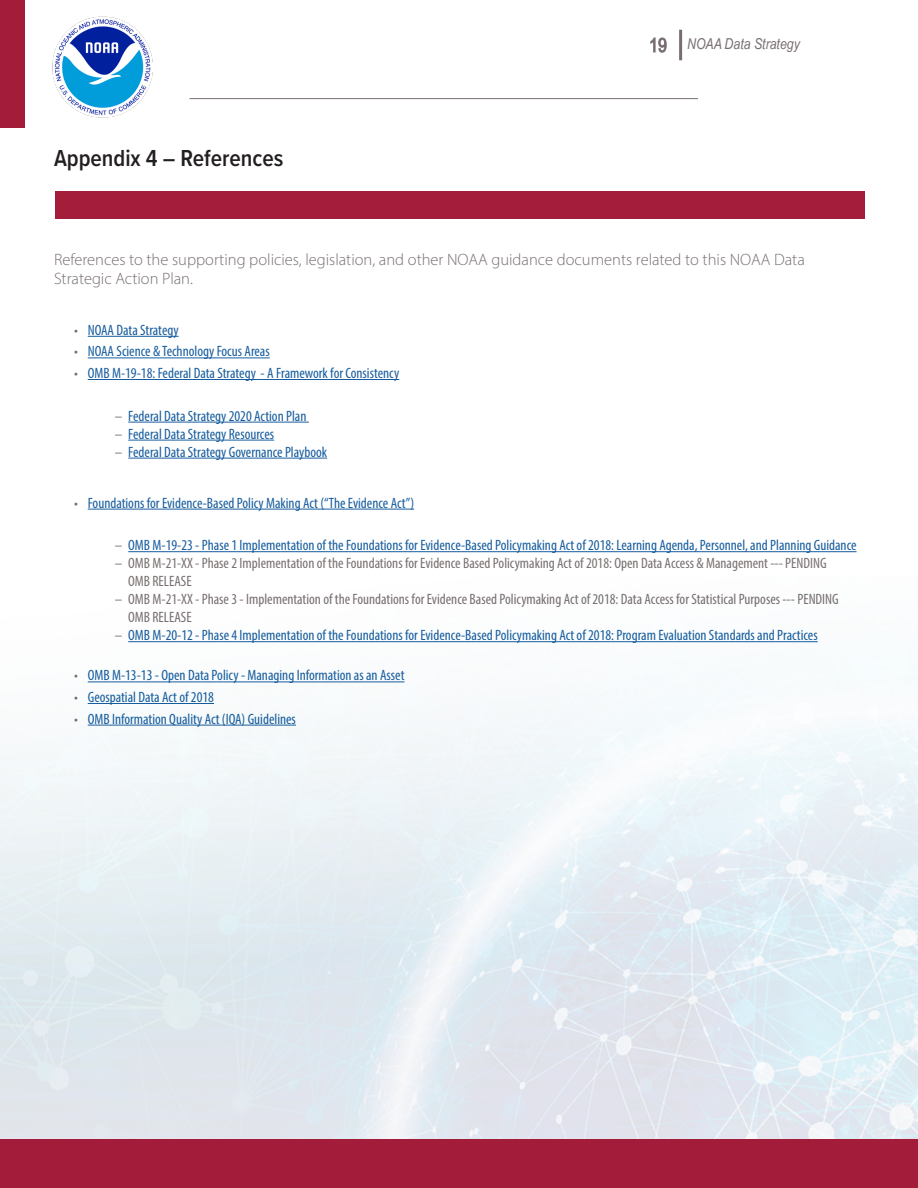
<style>
.page{position:relative;width:918px;height:1188px;background:#fff}
.page>*{position:absolute;margin:0;border:0;box-sizing:border-box;transform-origin:0 0}
.Apendix_Main_Heading{font:600 24px "Proxima Nova Cond";color:#231f20}
.Links_to_sources_tex{font:300 16.5px/19px "Myriad Pro";color:#786f70}
.SUB_Bullets_2{font:condensed 15px "Myriad Pro";color:#175d9e}
.Bullets{font:condensed 15px "Myriad Pro";color:#175d9e}
.SUB_Bullets_2-2{font:condensed 15px/18px "Myriad Pro";color:#786f70}
.t1{font:italic 15px "Arial Narrow";color:#786e71}
.s1{font-style:normal;font-size:19.5px}
.s2{color:#786f70}
</style>
<div class="page">
<img style="left:52px;top:16px;width:101px;height:102px">
<div style="left:0;top:0;width:25px;height:127px;background:#a31d3b"></div>
<div style="left:0;top:1139px;width:918px;height:49px;background:#a31d3b"></div>
<hr style="left:679px;top:30px;width:3px;height:30px;background:#786e71">
<hr style="left:190px;top:98px;width:508px;height:1px;background:#786f70">
<div style="left:55px;top:191px;width:810px;height:28px;background:#a41e3c"></div>
<hr style="left:88px;top:336px;width:91px;height:1px;background:#175d9e">
<hr style="left:88px;top:358px;width:182px;height:1px;background:#175d9e">
<hr style="left:88px;top:379px;width:311px;height:1px;background:#175d9e">
<hr style="left:128px;top:422px;width:181px;height:1px;background:#175d9e">
<hr style="left:128px;top:440px;width:146px;height:1px;background:#175d9e">
<hr style="left:128px;top:458px;width:199px;height:1px;background:#175d9e">
<hr style="left:88px;top:509px;width:326px;height:1px;background:#175d9e">
<hr style="left:128px;top:551px;width:729px;height:1px;background:#175d9e">
<img style="left:1px;top:641px;width:917px;height:497px">
<p class="Apendix_Main_Heading" style="left:54px;top:140px;width:231px">Appendix 4 – References</p>
<p class="t1" style="left:649px;top:34px;width:152px"><span class="s1">19</span> NOAA Data Strategy</p>
<p class="Links_to_sources_tex" style="left:54px;top:250px;width:752px">References to the supporting policies, legislation, and other NOAA guidance documents related to this NOAA Data<br>Strategic Action Plan.</p>
<p class="Bullets" style="left:74px;top:321px;width:106px"><span class="s2">•</span> NOAA Data Strategy</p>
<p class="Bullets" style="left:74px;top:342px;width:197px"><span class="s2">•</span> NOAA Science &amp; Technology Focus Areas</p>
<p class="Bullets" style="left:74px;top:364px;width:327px"><span class="s2">•</span> OMB M-19-18: Federal Data Strategy - A Framework for Consistency</p>
<p class="SUB_Bullets_2" style="left:115px;top:407px;width:193px"><span class="s2">–</span> Federal Data Strategy 2020 Action Plan</p>
<p class="SUB_Bullets_2" style="left:115px;top:425px;width:161px"><span class="s2">–</span> Federal Data Strategy Resources</p>
<p class="SUB_Bullets_2" style="left:115px;top:443px;width:214px"><span class="s2">–</span> Federal Data Strategy Governance Playbook</p>
<p class="Bullets" style="left:74px;top:494px;width:341px"><span class="s2">•</span> Foundations for Evidence-Based Policy Making Act (“The Evidence Act”)</p>
<p class="SUB_Bullets_2" style="left:115px;top:536px;width:743px"><span class="s2">–</span> OMB M-19-23 - Phase 1 Implementation of the Foundations for Evidence-Based Policymaking Act of 2018: Learning Agenda, Personnel, and Planning Guidance</p>
<p class="SUB_Bullets_2-2" style="left:128px;top:554px;width:700px;text-indent:-14px">– OMB M-21-XX - Phase 2 Implementation of the Foundations for Evidence Based Policymaking Act of 2018: Open Data Access &amp; Management --- PENDING<br>OMB RELEASE</p>
<p class="SUB_Bullets_2-2" style="left:128px;top:590px;width:712px;text-indent:-14px">– OMB M-21-XX - Phase 3 - Implementation of the Foundations for Evidence Based Policymaking Act of 2018: Data Access for Statistical Purposes --- PENDING<br>OMB RELEASE</p>
<p class="SUB_Bullets_2" style="left:115px;top:626px;width:704px"><span class="s2">–</span> OMB M-20-12 - Phase 4 Implementation of the Foundations for Evidence-Based Policymaking Act of 2018: Program Evaluation Standards and Practices</p>
<p class="Bullets" style="left:74px;top:666px;width:332px"><span class="s2">•</span> OMB M-13-13 - Open Data Policy - Managing Information as an Asset</p>
<p class="Bullets" style="left:74px;top:688px;width:141px"><span class="s2">•</span> Geospatial Data Act of 2018</p>
<p class="Bullets" style="left:74px;top:710px;width:223px"><span class="s2">•</span> OMB Information Quality Act (IQA) Guidelines</p>
</div>
